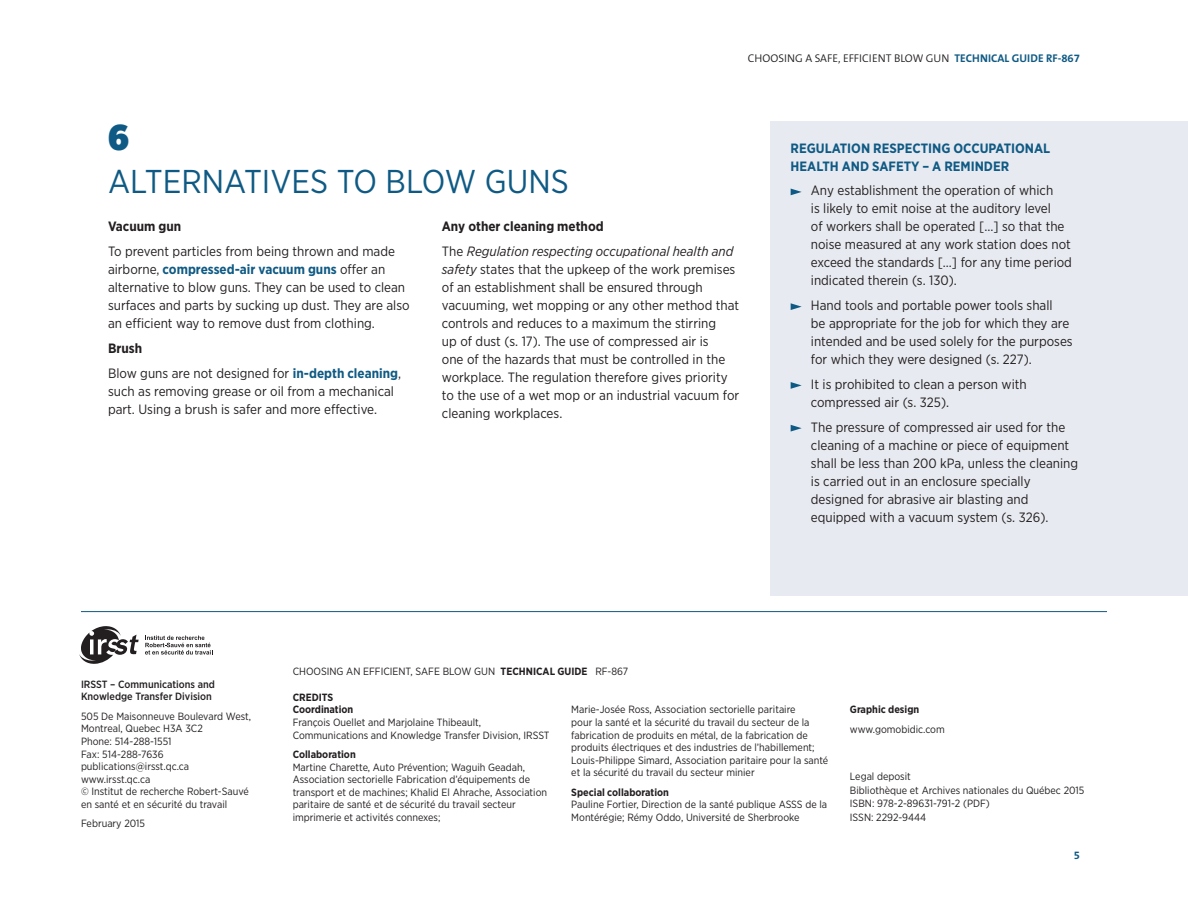
<style>
.page{position:relative;width:1188px;height:918px;background:#fff}
.page>*{position:absolute;margin:0;border:0;box-sizing:border-box;transform-origin:0 0}
.chiffre{font:900 36px "Gotham Narrow";color:#0f5a84}
.titre{font:33px "Gotham Narrow";color:#0f5a84}
.corps{font:13.5px/18px "Gotham Narrow";color:#231f20}
.tableau{font:13.5px/18px "Gotham Narrow";color:#231f20}
.t1{font:700 13.5px/18px "Gotham Narrow";color:#0f5a84}
.soustitre{font:700 13.5px "Gotham Narrow";color:#231f20}
.t2{font:300 11.25px "The Sans B4";color:#231f20}
.t3{font:700 11.25px "The Sans B7";color:#0f5a84}
.t4{font:10.5px/12.6px "Gotham Narrow";color:#231f20}
.t5{font:500 10.5px/12.6px "Gotham Narrow";color:#231f20}
.t6{font:700 10.5px "Gotham Narrow";color:#231f20}
.s1{font-family:"The Sans B7";font-weight:700;color:#0f5a84}
.s2{font-weight:700;color:#0f5a84}
.s3{font-style:italic}
.s4{font-weight:700}
</style>
<div class="page">
<div style="left:770px;top:122px;width:418px;height:474px;background:#e7eaf0"></div>
<svg style="left:791px;top:189px;width:11px;height:6px"></svg>
<svg style="left:791px;top:303px;width:11px;height:7px"></svg>
<svg style="left:791px;top:382px;width:11px;height:7px"></svg>
<svg style="left:791px;top:425px;width:11px;height:7px"></svg>
<svg style="left:79px;top:626px;width:60px;height:38px"></svg>
<svg style="left:145px;top:636px;width:68px;height:19px"></svg>
<hr style="left:81px;top:611px;width:1026px;height:1px;background:#0f5a84">
<p class="t2" style="left:748px;top:53px;width:334px">CHOOSING A SAFE, EFFICIENT BLOW GUN <span class="s1">TECHNICAL GUIDE RF-867</span></p>
<p class="chiffre" style="left:108px;top:113px;width:23px">6</p>
<p class="titre" style="left:108px;top:161px;width:462px">ALTERNATIVES TO BLOW GUNS</p>
<p class="soustitre" style="left:108px;top:218px;width:75px">Vacuum gun</p>
<p class="corps" style="left:108px;top:242px;width:303px">To prevent particles from being thrown and made airborne, <span class="s2">compressed-air vacuum guns</span> offer an alternative to blow guns. They can be used to clean surfaces and parts by sucking up dust. They are also an efficient way to remove dust from clothing.</p>
<p class="soustitre" style="left:108px;top:339px;width:36px">Brush</p>
<p class="corps" style="left:108px;top:364px;width:295px">Blow guns are not designed for <span class="s2">in-depth cleaning</span>, such as removing grease or oil from a mechanical part. Using a brush is safer and more effective.</p>
<p class="soustitre" style="left:442px;top:218px;width:163px">Any other cleaning method</p>
<p class="corps" style="left:442px;top:242px;width:299px">The <span class="s3">Regulation respecting occupational health and safety</span> states that the upkeep of the work premises of an establishment shall be ensured through vacuuming, wet mopping or any other method that controls and reduces to a maximum the stirring<br>up of dust (s. 17). The use of compressed air is<br>one of the hazards that must be controlled in the workplace. The regulation therefore gives priority to the use of a wet mop or an industrial vacuum for cleaning workplaces.</p>
<p class="t1" style="left:791px;top:139px;width:261px">REGULATION RESPECTING OCCUPATIONAL<br>HEALTH AND SAFETY – A REMINDER</p>
<p class="tableau" style="left:811px;top:181px;width:263px">Any establishment the operation of which<br>is likely to emit noise at the auditory level<br>of workers shall be operated […] so that the noise measured at any work station does not exceed the standards […] for any time period indicated therein (s. 130).</p>
<p class="tableau" style="left:811px;top:296px;width:263px">Hand tools and portable power tools shall<br>be appropriate for the job for which they are intended and be used solely for the purposes for which they were designed (s. 227).</p>
<p class="tableau" style="left:811px;top:375px;width:217px">It is prohibited to clean a person with compressed air (s. 325).</p>
<p class="tableau" style="left:811px;top:418px;width:269px">The pressure of compressed air used for the cleaning of a machine or piece of equipment shall be less than 200 kPa, unless the cleaning is carried out in an enclosure specially designed for abrasive air blasting and equipped with a vacuum system (s. 326).</p>
<p class="t5" style="left:81px;top:678px;width:135px">IRSST – Communications and<br>Knowledge Transfer Division</p>
<p class="t4" style="left:81px;top:709px;width:172px">505 De Maisonneuve Boulevard West,<br>Montreal, Quebec H3A 3C2</p>
<p class="t4" style="left:81px;top:735px;width:92px">Phone: 514-288-1551</p>
<p class="t4" style="left:81px;top:747px;width:84px">Fax: 514-288-7636</p>
<p class="t4" style="left:81px;top:760px;width:110px">publications@irsst.qc.ca</p>
<p class="t4" style="left:81px;top:772px;width:71px">www.irsst.qc.ca</p>
<p class="t4" style="left:81px;top:785px;width:170px">© Institut de recherche Robert-Sauvé en santé et en sécurité du travail</p>
<p class="t4" style="left:81px;top:817px;width:66px">February 2015</p>
<p class="t4" style="left:293px;top:665px;width:337px">CHOOSING AN EFFICIENT, SAFE BLOW GUN <span class="s4">TECHNICAL GUIDE</span> RF-867</p>
<p class="t6" style="left:293px;top:690px;width:42px">CREDITS</p>
<p class="t4" style="left:293px;top:703px;width:259px"><span class="s4">Coordination<br></span>François Ouellet and Marjolaine Thibeault,<br>Communications and Knowledge Transfer Division, IRSST</p>
<p class="t4" style="left:293px;top:748px;width:256px"><span class="s4">Collaboration<br></span>Martine Charette, Auto Prévention; Waguih Geadah, Association sectorielle Fabrication d’équipements de transport et de machines; Khalid El Ahrache, Association paritaire de santé et de sécurité du travail secteur imprimerie et activités connexes;</p>
<p class="t4" style="left:571px;top:703px;width:259px">Marie-Josée Ross, Association sectorielle paritaire<br>pour la santé et la sécurité du travail du secteur de la fabrication de produits en métal, de la fabrication de produits électriques et des industries de l’habillement; Louis-Philippe Simard, Association paritaire pour la santé et la sécurité du travail du secteur minier</p>
<p class="t6" style="left:571px;top:785px;width:99px">Special collaboration</p>
<p class="t4" style="left:571px;top:798px;width:257px">Pauline Fortier, Direction de la santé publique ASSS de la<br>Montérégie; Rémy Oddo, Université de Sherbrooke</p>
<p class="t6" style="left:850px;top:703px;width:71px">Graphic design</p>
<p class="t4" style="left:850px;top:723px;width:96px">www.gomobidic.com</p>
<p class="t4" style="left:850px;top:770px;width:62px">Legal deposit</p>
<p class="t4" style="left:850px;top:783px;width:236px">Bibliothèque et Archives nationales du Québec 2015</p>
<p class="t4" style="left:850px;top:797px;width:141px">ISBN: 978-2-89631-791-2 (PDF)</p>
<p class="t4" style="left:850px;top:810px;width:78px">ISSN: 2292-9444</p>
<p class="t3" style="left:1074px;top:849px;width:8px">5</p>
</div>
